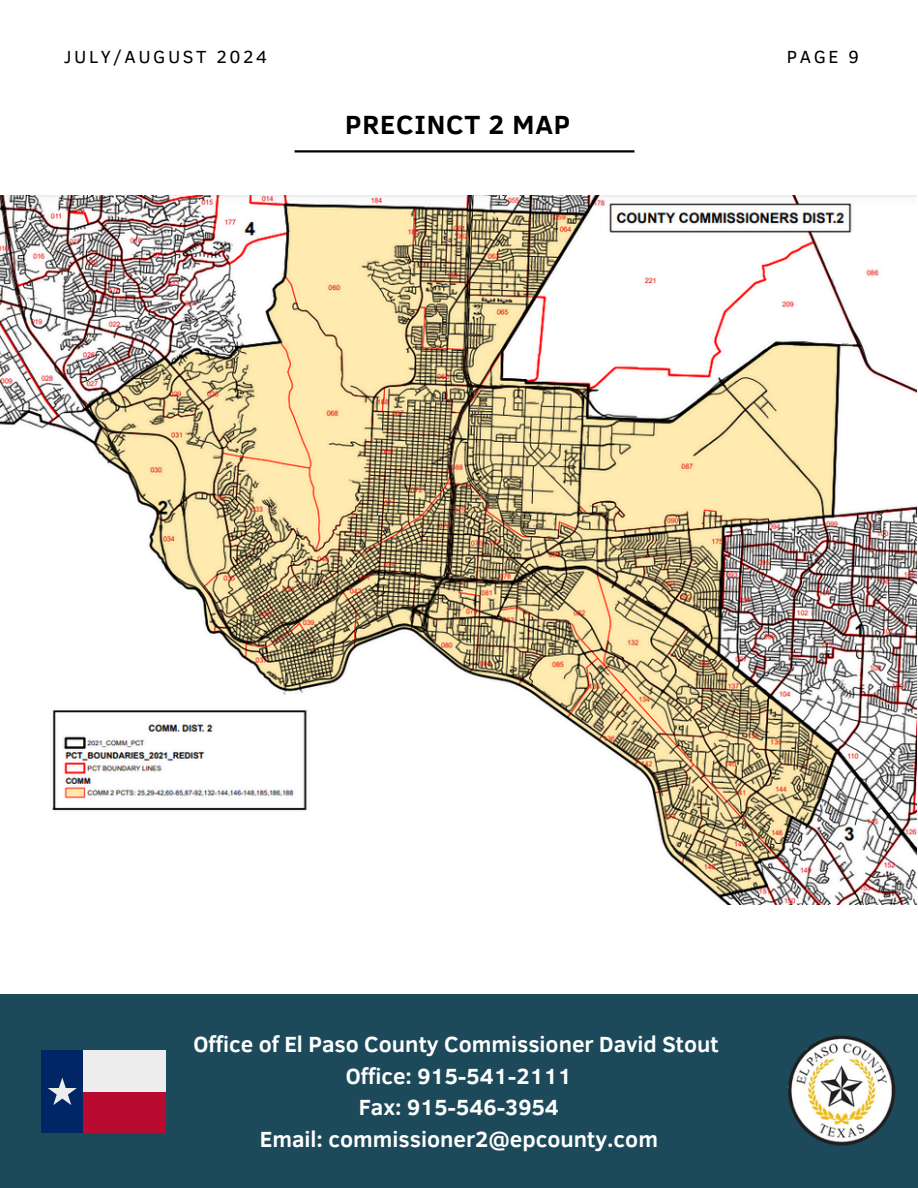
<style>
.page{position:relative;width:918px;height:1188px;background:#fff}
.page>*{position:absolute;margin:0;border:0;box-sizing:border-box;transform-origin:0 0}
.t1{font:700 27px "Clear Sans";letter-spacing:.03em;color:#000001}
.t2{font:700 22.5px/31.5px "Clear Sans";color:#fff;text-align:center}
.t3{font:18px "Clear Sans";letter-spacing:.14em;color:#000001}
</style>
<div class="page">
<img style="left:0;top:195px;width:917px;height:709px">
<hr style="left:295px;top:150px;width:339px;height:3px;background:#000">
<img style="left:0;top:995px;width:918px;height:193px">
<h1 class="t3" style="left:64px;top:44px;width:205px">JULY/AUGUST 2024</h1>
<p class="t3" style="left:787px;top:44px;width:73px">PAGE 9</p>
<p class="t1" style="left:345px;top:105px;width:226px">PRECINCT 2 MAP</p>
<h2 class="t2" style="left:194px;top:1027px;width:526px">Office of El Paso County Commissioner David Stout<br>Office: 915-541-2111<br>Fax: 915-546-3954<br>Email: commissioner2@epcounty.com</h2>
</div>
